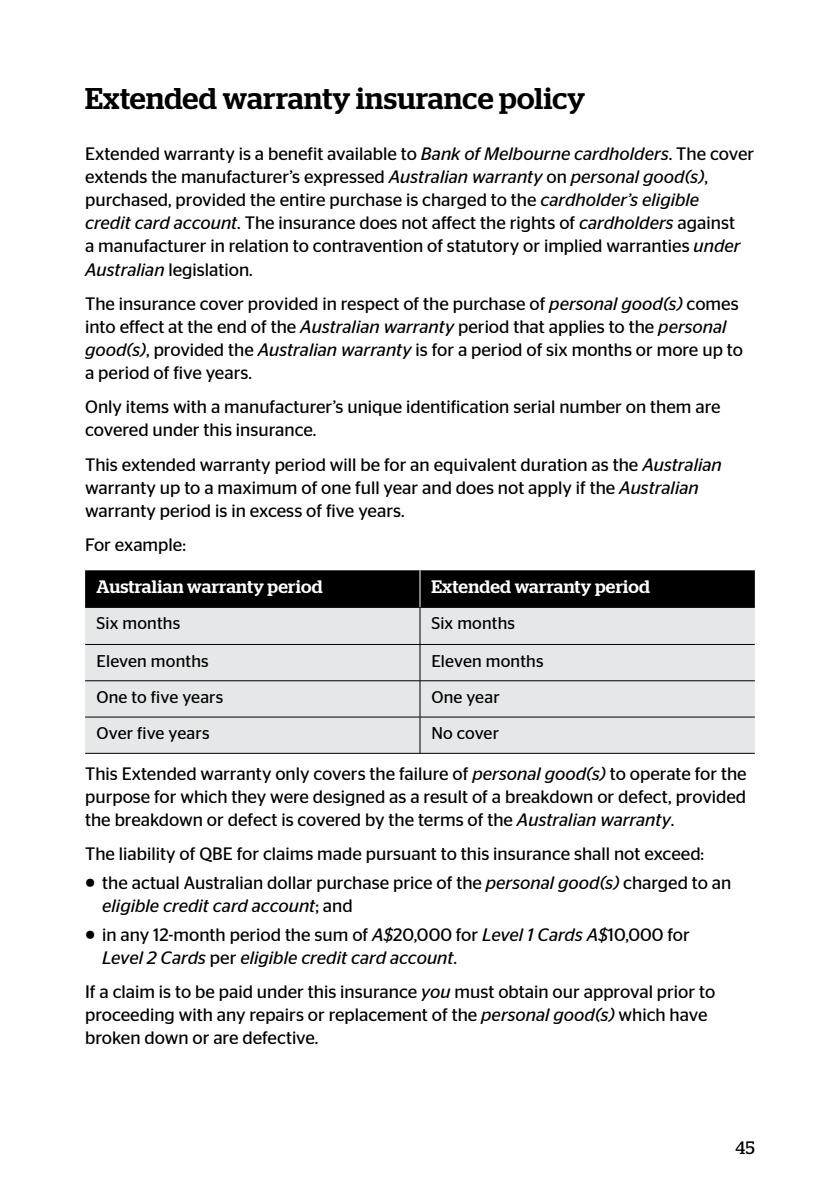
<style>
.page{position:relative;width:840px;height:1191px;background:#fff}
.page>*{position:absolute;margin:0;border:0;box-sizing:border-box;transform-origin:0 0}
.t1{font:500 30px "Stag";letter-spacing:.01em;color:#000}
.t2{font:18px/23px "Stag Sans";color:#000}
.t3{font:italic 18px/23px "Stag Sans";color:#000}
.t4{font:500 18px "Stag";letter-spacing:.015em;color:#fff}
.t5{font:18px "Stag";color:#000}
.t6{font:17px "Stag Sans";letter-spacing:.01em;color:#000}
.s1{font-style:italic}
.s2{font-size:32px}
.s3{font-style:normal;font-size:32px}
.s4{font-style:normal}
</style>
<div class="page">
<div style="left:85px;top:570px;width:669px;height:37px;background:#000"></div>
<div style="left:85px;top:608px;width:669px;height:145px;background:#e6e7e8"></div>
<hr style="left:85px;top:607px;width:335px;height:1px;background:#000">
<hr style="left:420px;top:607px;width:334px;height:1px;background:#000">
<hr style="left:85px;top:644px;width:335px;height:1px;background:#000">
<hr style="left:420px;top:644px;width:334px;height:1px;background:#000">
<hr style="left:85px;top:680px;width:335px;height:1px;background:#000">
<hr style="left:420px;top:680px;width:334px;height:1px;background:#000">
<hr style="left:85px;top:716px;width:335px;height:1px;background:#000">
<hr style="left:420px;top:716px;width:334px;height:1px;background:#000">
<hr style="left:419px;top:607px;width:1px;height:37px;background:#000">
<hr style="left:419px;top:644px;width:1px;height:36px;background:#000">
<hr style="left:419px;top:681px;width:1px;height:36px;background:#000">
<hr style="left:419px;top:717px;width:1px;height:36px;background:#000">
<hr style="left:85px;top:753px;width:335px;height:1px;background:#000">
<hr style="left:420px;top:753px;width:334px;height:1px;background:#000">
<hr style="left:419px;top:570px;width:1px;height:37px;background:#fff">
<h1 class="t1" style="left:85px;top:81px;width:501px">Extended warranty insurance policy</h1>
<p class="t2" style="left:85px;top:142px;width:670px">Extended warranty is a benefit available to <span class="s1">Bank of Melbourne cardholders</span>. The cover extends the manufacturer’s expressed <span class="s1">Australian warranty</span> on <span class="s1">personal good(s)</span>, purchased, provided the entire purchase is charged to the <span class="s1">cardholder’s eligible<br>credit card account</span>. The insurance does not affect the rights of <span class="s1">cardholders</span> against<br>a manufacturer in relation to contravention of statutory or implied warranties <span class="s1">under Australian</span> legislation.</p>
<p class="t2" style="left:85px;top:292px;width:659px">The insurance cover provided in respect of the purchase of <span class="s1">personal good(s)</span> comes into effect at the end of the <span class="s1">Australian warranty</span> period that applies to the <span class="s1">personal good(s)</span>, provided the <span class="s1">Australian warranty</span> is for a period of six months or more up to a period of five years.</p>
<p class="t2" style="left:85px;top:395px;width:636px">Only items with a manufacturer’s unique identification serial number on them are covered under this insurance.</p>
<p class="t2" style="left:85px;top:453px;width:638px">This extended warranty period will be for an equivalent duration as the <span class="s1">Australian </span>warranty up to a maximum of one full year and does not apply if the <span class="s1">Australian </span>warranty period is in excess of five years.</p>
<p class="t2" style="left:85px;top:533px;width:102px">For example:</p>
<p class="t4" style="left:96px;top:576px;width:228px">Australian warranty period</p>
<p class="t4" style="left:431px;top:576px;width:220px">Extended warranty period</p>
<p class="t6" style="left:96px;top:614px;width:85px">Six months</p>
<p class="t6" style="left:431px;top:614px;width:85px">Six months</p>
<p class="t6" style="left:96px;top:651px;width:114px">Eleven months</p>
<p class="t6" style="left:431px;top:651px;width:114px">Eleven months</p>
<p class="t6" style="left:96px;top:687px;width:128px">One to five years</p>
<p class="t6" style="left:431px;top:687px;width:70px">One year</p>
<p class="t6" style="left:96px;top:723px;width:114px">Over five years</p>
<p class="t6" style="left:431px;top:723px;width:69px">No cover</p>
<p class="t2" style="left:85px;top:762px;width:662px;text-align:justify">This Extended warranty only covers the failure of <span class="s1">personal good(s)</span> to operate for the purpose for which they were designed as a result of a breakdown or defect, provided the breakdown or defect is covered by the terms of the <span class="s1">Australian warranty</span>.</p>
<p class="t2" style="left:85px;top:842px;width:620px">The liability of QBE for claims made pursuant to this insurance shall not exceed:</p>
<p class="t2" style="left:102px;top:871px;width:630px;text-indent:-17px"><span class="s2">•</span> the actual Australian dollar purchase price of the <span class="s1">personal good(s)</span> charged to an <span class="s1">eligible credit card account</span>; and</p>
<p class="t3" style="left:102px;top:922px;width:589px;text-indent:-17px"><span class="s3">•</span> <span class="s4">in any 12-month period the sum of</span> A$<span class="s4">20,000 for</span> Level 1 Cards A$<span class="s4">10,000 for<br></span>Level 2 Cards <span class="s4">per</span> eligible credit card account<span class="s4">.</span></p>
<p class="t2" style="left:85px;top:980px;width:631px">If a claim is to be paid under this insurance <span class="s1">you</span> must obtain our approval prior to proceeding with any repairs or replacement of the <span class="s1">personal good(s)</span> which have broken down or are defective.</p>
<p class="t5" style="left:735px;top:1137px;width:21px">45</p>
</div>
